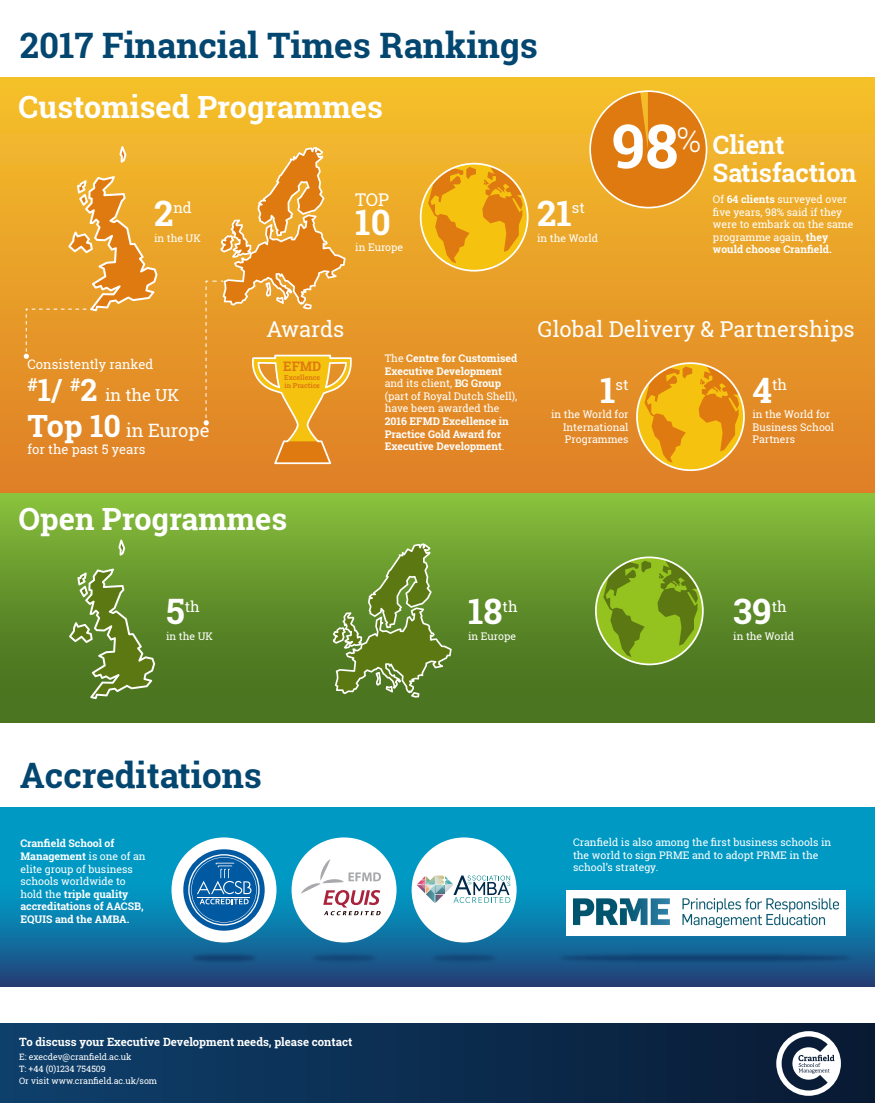
<style>
.page{position:relative;width:875px;height:1103px;background:#fff}
.page>*{position:absolute;margin:0;border:0;box-sizing:border-box;transform-origin:0 0}
.t1{font:700 61.51px "Roboto Slab";color:#fff}
.t2{font:700 60.64px "Roboto Slab";color:#fff}
.t3{font:700 35px "Roboto Slab";color:#034670}
.t4{font:700 35px "Roboto Slab";color:#fff}
.t5{font:700 30.62px "Roboto Slab";color:#fff}
.t6{font:700 25.38px/27.1px "Roboto Slab";color:#fff}
.t7{font:21.88px "Roboto Slab";color:#fff}
.t8{font:18.38px "Roboto Slab";color:#fff}
.t9{font:17.5px "Roboto Slab";color:#fff}
.t10{font:16.62px "Roboto Slab";color:#fff}
.t11{font:14.79px "Roboto Slab";color:#fff}
.t12{font:13.12px "Roboto Slab";color:#fff}
.t13{font:700 13.12px "Roboto Slab";color:#de7a0f}
.t14{font:700 11.38px "Roboto Slab";color:#fff}
.t15{font:10.5px/12.6px "Roboto Slab";color:#fff}
.t16{font:700 10.5px/12.6px "Roboto Slab";color:#fff}
.t17{font:8.75px "Roboto Slab";color:#fff}
.t18{font:700 7px/8.4px "Roboto Slab";color:#de7a0f}
.s1{font-weight:700}
.s2{font-weight:700;font-size:30.62px}
.s3{font-weight:400}
</style>
<div class="page">
<div style="left:0;top:78px;width:875px;height:417px;background:linear-gradient(to bottom,#f5c02b,#de7d27)"></div>
<svg style="left:420px;top:163px;width:109px;height:108px;background:#edac20"></svg>
<svg style="left:636px;top:362px;width:109px;height:109px;background:#eba520"></svg>
<svg style="left:0;top:807px;width:875px;height:179px;background:#048fbc"></svg>
<div style="left:0;top:1023px;width:875px;height:79px;background:linear-gradient(to right,#0d406c,#0a1a33)"></div>
<img style="left:162px;top:923px;width:120px;height:64px">
<img style="left:282px;top:923px;width:120px;height:64px">
<img style="left:402px;top:923px;width:124px;height:64px">
<img style="left:530px;top:923px;width:345px;height:64px">
<div style="left:566px;top:890px;width:279px;height:46px;background:#fff"></div>
<img style="left:573px;top:898px;width:265px;height:29px">
<div style="left:172px;top:837px;width:105px;height:105px;background:#fff;border-radius:50%"></div>
<div style="left:292px;top:837px;width:105px;height:105px;background:#fff;border-radius:50%"></div>
<div style="left:412px;top:837px;width:105px;height:105px;background:#fff;border-radius:50%"></div>
<svg style="left:301px;top:859px;width:80px;height:56px"></svg>
<svg style="left:417px;top:875px;width:93px;height:28px"></svg>
<div style="left:183px;top:849px;width:82px;height:81px;background:#0059a1;border-radius:50%"></div>
<svg style="left:188px;top:854px;width:72px;height:71px"></svg>
<svg style="left:776px;top:1031px;width:65px;height:64px"></svg>
<div style="left:0;top:494px;width:875px;height:228px;background:linear-gradient(to bottom,#84bb3b,#41681b)"></div>
<svg style="left:333px;top:543px;width:119px;height:154px;background:#6e9137"></svg>
<svg style="left:69px;top:539px;width:86px;height:160px;background:#6e9338"></svg>
<svg style="left:595px;top:556px;width:109px;height:109px;background:#7ea528"></svg>
<svg style="left:589px;top:90px;width:118px;height:118px;background:#e38d1f"></svg>
<svg style="left:24px;top:146px;width:134px;height:213px;background:#eaa22f"></svg>
<svg style="left:204px;top:147px;width:148px;height:317px;background:#e89f31"></svg>
<p class="t3" style="left:20px;top:21px;width:519px">2017 Financial Times Rankings</p>
<p class="t5" style="left:19px;top:86px;width:366px">Customised Programmes</p>
<p class="t4" style="left:154px;top:190px;width:21px">2</p>
<p class="t11" style="left:173px;top:198px;width:20px">nd</p>
<p class="t15" style="left:154px;top:231px;width:48px">in the UK</p>
<p class="t9" style="left:355px;top:187px;width:36px">TOP</p>
<p class="t4" style="left:355px;top:199px;width:37px">10</p>
<p class="t15" style="left:355px;top:240px;width:49px">in Europe</p>
<p class="t4" style="left:537px;top:190px;width:36px">21</p>
<p class="t11" style="left:572px;top:198px;width:14px">st</p>
<p class="t15" style="left:537px;top:231px;width:63px">in the World</p>
<p class="t2" style="left:612px;top:104px;width:91px">98<sup>%</sup></p>
<p class="t1" style="left:607px;top:121px;width:92px">98<sup>%</sup></p>
<p class="t6" style="left:713px;top:131px;width:145px">Client<br>Satisfaction</p>
<p class="t15" style="left:713px;top:193px;width:142px">Of <span class="s1">64 clients</span> surveyed over five years, 98% said if they were to embark on the same programme again, <span class="s1">they would choose Cranfield.</span></p>
<p class="t12" style="left:27px;top:355px;width:127px">Consistently ranked</p>
<p class="t10" style="left:27px;top:383px;width:153px"><sup>#</sup><span class="s2">1/</span> <sup>#</sup><span class="s2">2</span> in the UK</p>
<p class="t8" style="left:27px;top:418px;width:184px"><span class="s2">Top 10</span> in Europe</p>
<p class="t12" style="left:27px;top:440px;width:120px">for the past 5 years</p>
<p class="t7" style="left:266px;top:314px;width:79px">Awards</p>
<p class="t7" style="left:538px;top:314px;width:318px">Global Delivery &amp; Partnerships</p>
<p class="t13" style="left:283px;top:358px;width:39px">EFMD</p>
<p class="t18" style="left:284px;top:373px;width:37px">Excellence in Practice</p>
<p class="t16" style="left:385px;top:352px;width:134px"><span class="s3">The</span> Centre for Customised<br>Executive Development <span class="s3">and its client,</span> BG Group <span class="s3">(part of Royal Dutch Shell), have been awarded the<br></span>2016 EFMD Excellence in<br>Practice Gold Award for<br>Executive Development<span class="s3">.</span></p>
<p class="t4" style="left:600px;top:366px;width:17px">1</p>
<p class="t11" style="left:616px;top:374px;width:14px">st</p>
<p class="t15" style="left:563px;top:408px;width:67px;text-align:justify;text-indent:-12px">in the World for International Programmes</p>
<p class="t4" style="left:752px;top:366px;width:21px">4</p>
<p class="t11" style="left:772px;top:374px;width:16px">th</p>
<p class="t15" style="left:752px;top:408px;width:83px">in the World for<br>Business School<br>Partners</p>
<p class="t5" style="left:19px;top:497px;width:270px">Open Programmes</p>
<p class="t4" style="left:166px;top:587px;width:20px">5</p>
<p class="t11" style="left:185px;top:596px;width:16px">th</p>
<p class="t15" style="left:166px;top:629px;width:48px">in the UK</p>
<p class="t3" style="left:20px;top:751px;width:244px">Accreditations</p>
<p class="t4" style="left:468px;top:587px;width:36px">18</p>
<p class="t11" style="left:503px;top:596px;width:16px">th</p>
<p class="t15" style="left:468px;top:629px;width:49px">in Europe</p>
<p class="t4" style="left:733px;top:587px;width:40px">39</p>
<p class="t11" style="left:772px;top:596px;width:16px">th</p>
<p class="t15" style="left:733px;top:629px;width:63px">in the World</p>
<p class="t16" style="left:20px;top:837px;width:127px">Cranfield School of<br>Management <span class="s3">is one of an elite group of business schools worldwide to hold the</span> triple quality accreditations of AACSB,<br>EQUIS and the AMBA.</p>
<p class="t15" style="left:573px;top:836px;width:260px">Cranfield is also among the first business schools in the world to sign PRME and to adopt PRME in the school’s strategy.</p>
<p class="t14" style="left:19px;top:1033px;width:335px">To discuss your Executive Development needs, please contact</p>
<p class="t17" style="left:19px;top:1050px;width:114px">E: execdev@cranfield.ac.uk</p>
<p class="t17" style="left:19px;top:1062px;width:88px">T: +44 (0)1234 754509</p>
<p class="t17" style="left:19px;top:1075px;width:140px">Or visit www.cranfield.ac.uk/som</p>
</div>
